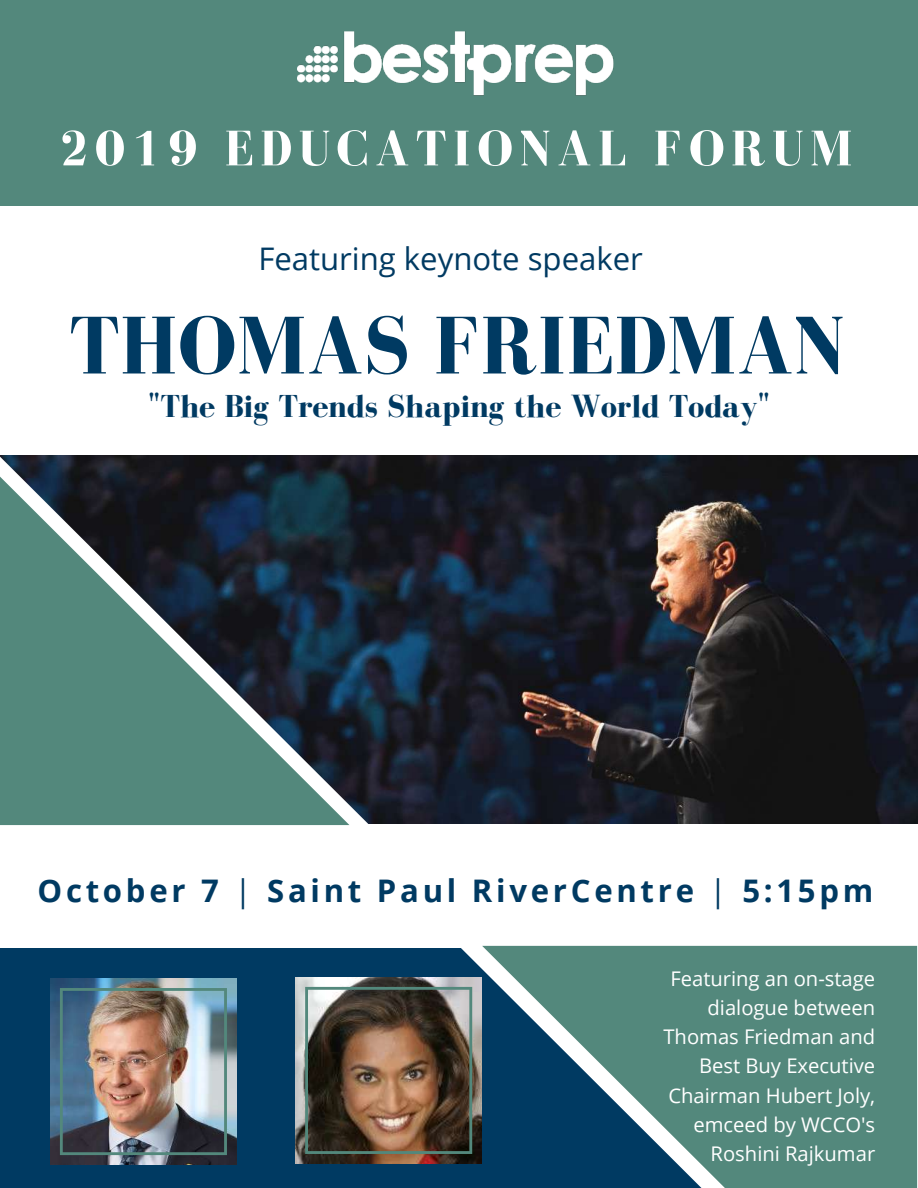
<style>
.page{position:relative;width:918px;height:1188px;background:#fff}
.page>*{position:absolute;margin:0;border:0;box-sizing:border-box;transform-origin:0 0}
.t1{font:700 84px "Bodoni FLF";color:#003a62}
.t2{font:700 51.3px "Bodoni FLF";letter-spacing:.12em;color:#fff}
.t3{font:700 32.7px "Bodoni FLF";color:#003a62}
.t4{font:700 31.2px "Open Sans";letter-spacing:.12em;color:#003a62}
.t5{font:31.2px "Open Sans";color:#003a62}
.t6{font:20.25px/29.2px "Open Sans";color:#fff;text-align:right}
.s1{font-weight:400}
</style>
<div class="page">
<img style="left:384px;top:456px;width:534px;height:368px">
<svg style="left:0;top:455px;width:384px;height:371px;background:#314f52"></svg>
<div style="left:0;top:0;width:918px;height:206px;background:#53887c"></div>
<img style="left:297px;top:31px;width:317px;height:65px">
<div style="left:0;top:948px;width:918px;height:240px;background:#003a62"></div>
<svg style="left:442px;top:945px;width:476px;height:243px;fill:#53887c"></svg>
<img style="left:51px;top:979px;width:185px;height:185px">
<img style="left:60px;top:988px;width:167px;height:167px">
<img style="left:296px;top:978px;width:185px;height:185px">
<img style="left:305px;top:987px;width:167px;height:167px">
<h2 class="t2" style="left:58px;top:121px;width:796px">2019 EDUCATIONAL FORUM</h2>
<h3 class="t5" style="left:258px;top:237px;width:386px">Featuring keynote speaker</h3>
<h1 class="t1" style="left:69px;top:300px;width:777px">THOMAS FRIEDMAN</h1>
<h3 class="t3" style="left:148px;top:389px;width:624px">"The Big Trends Shaping the World Today"</h3>
<h3 class="t4" style="left:38px;top:868px;width:837px">October 7 <span class="s1">|</span> Saint Paul RiverCentre <span class="s1">|</span> 5:15pm</h3>
<p class="t6" style="left:663px;top:963px;width:213px">Featuring an on-stage dialogue between<br>Thomas Friedman and<br>Best Buy Executive<br>Chairman Hubert Joly, emceed by WCCO's<br>Roshini Rajkumar</p>
</div>
